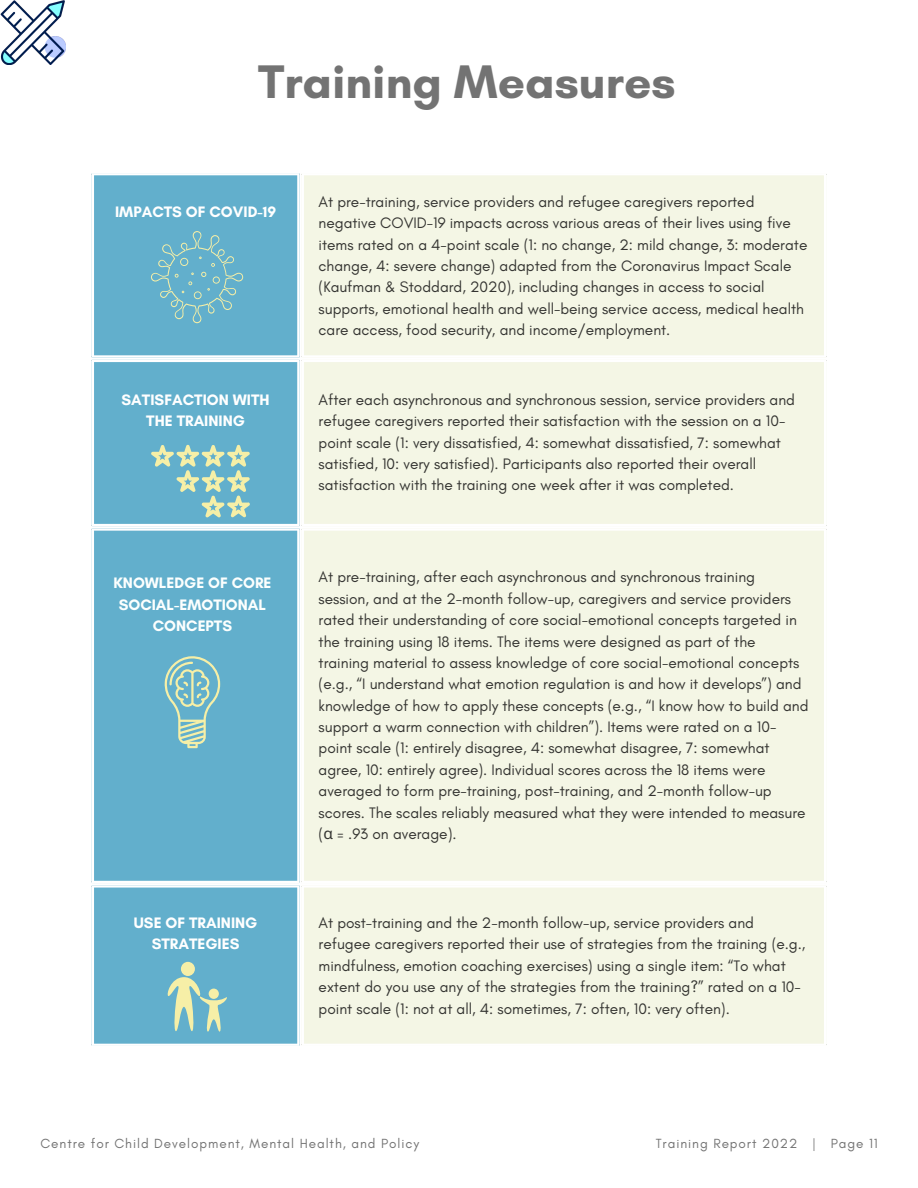
<style>
.page{position:relative;width:918px;height:1188px;background:#fff}
.page>*{position:absolute;margin:0;border:0;box-sizing:border-box;transform-origin:0 0}
.t1{font:700 48px "Glacial Indifference";color:#737373}
.t2{font:15.45px/21.3px "Glacial Indifference";color:#343431}
.t3{font:700 15.45px/21.3px "Glacial Indifference";color:#fff;text-align:center}
.t4{font:700 15.45px/21.3px "Glacial Indifference";color:#fcfffe;text-align:center}
.t5{font:13.5px "Glacial Indifference";letter-spacing:.07em;color:#737373}
.s1{font-family:"Noto Sans"}
</style>
<div class="page">
<div style="left:92px;top:175px;width:207px;height:869px;background:#62afcc"></div>
<div style="left:304px;top:175px;width:520px;height:869px;background:#f4f6e5"></div>
<hr style="left:92px;top:175px;width:2px;height:180px;background:#fff">
<hr style="left:297px;top:175px;width:2px;height:180px;background:#fff">
<hr style="left:92px;top:355px;width:207px;height:3px;background:#fff">
<hr style="left:302px;top:355px;width:524px;height:3px;background:#fff">
<hr style="left:92px;top:362px;width:2px;height:162px;background:#fff">
<hr style="left:297px;top:362px;width:2px;height:162px;background:#fff">
<hr style="left:92px;top:360px;width:207px;height:2px;background:#fff">
<hr style="left:92px;top:524px;width:207px;height:2px;background:#fff">
<hr style="left:302px;top:360px;width:524px;height:2px;background:#fff">
<hr style="left:302px;top:524px;width:524px;height:2px;background:#fff">
<hr style="left:92px;top:531px;width:2px;height:350px;background:#fff">
<hr style="left:297px;top:531px;width:2px;height:350px;background:#fff">
<hr style="left:92px;top:528px;width:207px;height:3px;background:#fff">
<hr style="left:92px;top:881px;width:207px;height:2px;background:#fff">
<hr style="left:302px;top:528px;width:524px;height:3px;background:#fff">
<hr style="left:302px;top:881px;width:524px;height:2px;background:#fff">
<hr style="left:92px;top:888px;width:2px;height:156px;background:#fff">
<hr style="left:297px;top:888px;width:2px;height:156px;background:#fff">
<hr style="left:92px;top:885px;width:207px;height:3px;background:#fff">
<hr style="left:302px;top:885px;width:524px;height:3px;background:#fff">
<div style="left:181px;top:962px;width:14px;height:14px;background:#f6efa7;border-radius:50%"></div>
<svg style="left:166px;top:977px;width:62px;height:55px;background:#96c5be"></svg>
<img style="left:0;top:0;width:65px;height:64px">
<svg style="left:151px;top:445px;width:99px;height:72px;background:#8cc1c1"></svg>
<svg style="left:151px;top:231px;width:92px;height:92px;background:#6fb4c8"></svg>
<svg style="left:164px;top:656px;width:56px;height:92px;background:#86bec2"></svg>
<h1 class="t1" style="left:258px;top:53px;width:419px">Training Measures</h1>
<p class="t3" style="left:115px;top:201px;width:163px">IMPACTS OF COVID-19</p>
<p class="t2" style="left:319px;top:191px;width:490px">At pre-training, service providers and refugee caregivers reported negative COVID-19 impacts across various areas of their lives using five items rated on a 4-point scale (1: no change, 2: mild change, 3: moderate change, 4: severe change) adapted from the Coronavirus Impact Scale (Kaufman &amp; Stoddard, 2020), including changes in access to social supports, emotional health and well-being service access, medical health care access, food security, and income/employment.</p>
<p class="t3" style="left:122px;top:389px;width:150px">SATISFACTION WITH<br>THE TRAINING</p>
<p class="t2" style="left:319px;top:389px;width:478px">After each asynchronous and synchronous session, service providers and refugee caregivers reported their satisfaction with the session on a 10- point scale (1: very dissatisfied, 4: somewhat dissatisfied, 7: somewhat satisfied, 10: very satisfied). Participants also reported their overall satisfaction with the training one week after it was completed.</p>
<p class="t4" style="left:113px;top:572px;width:160px">KNOWLEDGE OF CORE<br>SOCIAL-EMOTIONAL<br>CONCEPTS</p>
<p class="t2" style="left:319px;top:566px;width:491px">At pre-training, after each asynchronous and synchronous training session, and at the 2-month follow-up, caregivers and service providers rated their understanding of core social-emotional concepts targeted in the training using 18 items. The items were designed as part of the training material to assess knowledge of core social-emotional concepts (e.g., “I understand what emotion regulation is and how it develops”) and knowledge of how to apply these concepts (e.g., “I know how to build and support a warm connection with children”). Items were rated on a 10- point scale (1: entirely disagree, 4: somewhat disagree, 7: somewhat agree, 10: entirely agree). Individual scores across the 18 items were averaged to form pre-training, post-training, and 2-month follow-up scores. The scales reliably measured what they were intended to measure (<span class="s1">α</span> = .93 on average).</p>
<p class="t3" style="left:134px;top:912px;width:125px">USE OF TRAINING<br>STRATEGIES</p>
<p class="t2" style="left:319px;top:912px;width:488px">At post-training and the 2-month follow-up, service providers and refugee caregivers reported their use of strategies from the training (e.g., mindfulness, emotion coaching exercises) using a single item: “To what extent do you use any of the strategies from the training?” rated on a 10- point scale (1: not at all, 4: sometimes, 7: often, 10: very often).</p>
<p class="t5" style="left:40px;top:1135px;width:380px">Centre for Child Development, Mental Health, and Policy</p>
<p class="t5" style="left:656px;top:1135px;width:224px">Training Report 2022 | Page 11</p>
</div>
